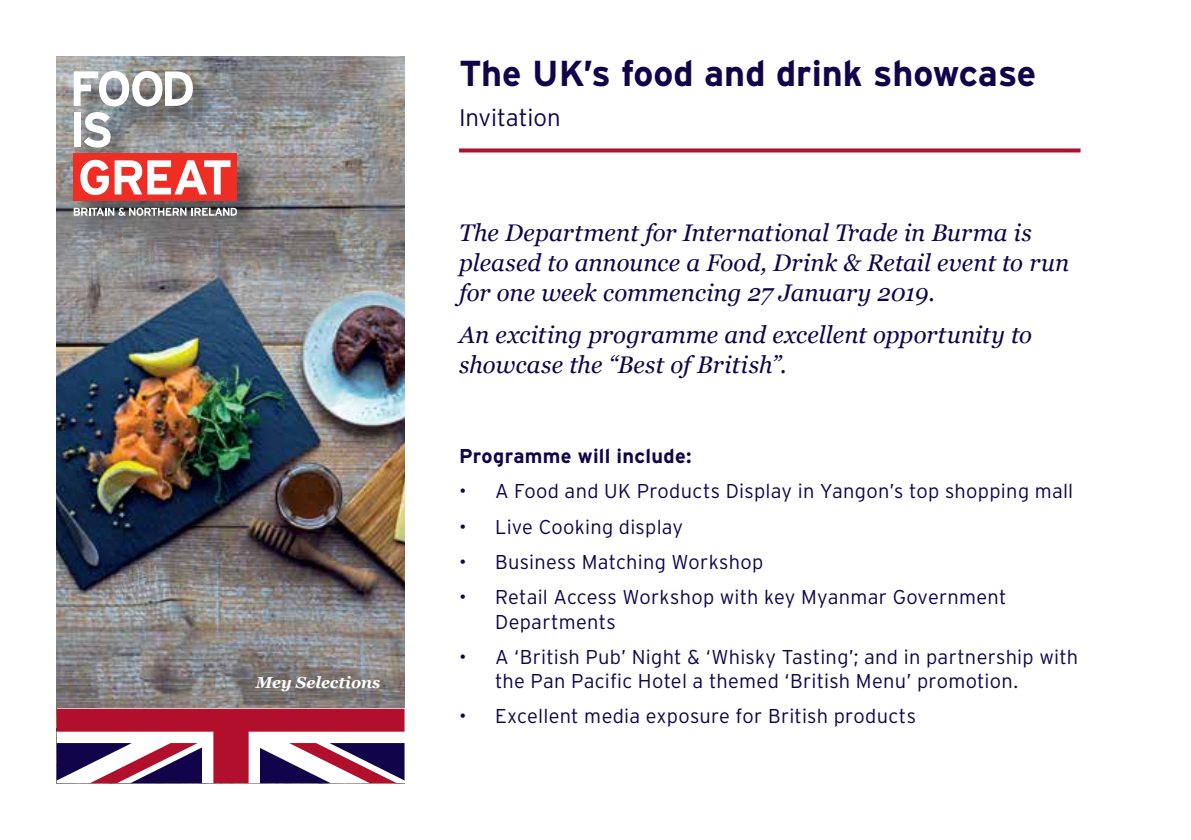
<style>
.page{position:relative;width:1191px;height:840px;background:#fff}
.page>*{position:absolute;margin:0;border:0;box-sizing:border-box;transform-origin:0 0}
.t1{font:700 36px "Interstate";color:#12044b}
.t2{font:italic 24px/30px "Georgia";color:#12044b}
.t3{font:300 24px "Interstate";color:#12044b}
.t4{font:300 20px/24px "Interstate";letter-spacing:.015em;color:#12044b}
.t5{font:700 20px "Interstate";letter-spacing:.015em;color:#12044b}
.t6{font:italic 700 16px "Georgia";color:#fff}
</style>
<div class="page">
<img style="left:57px;top:57px;width:347px;height:651px">
<svg style="left:459px;top:148px;width:621px;height:4px;background:#ba2b43"></svg>
<svg style="left:57px;top:708px;width:347px;height:74px"></svg>
<div style="left:77px;top:75px;width:185px;height:165px;background:#000;opacity:.4"></div>
<svg style="left:74px;top:71px;width:119px;height:35px"></svg>
<div style="left:74px;top:112px;width:7px;height:35px;background:#fff"></div>
<svg style="left:84px;top:112px;width:27px;height:35px"></svg>
<div style="left:74px;top:154px;width:163px;height:47px;background:#ee2e24"></div>
<svg style="left:80px;top:160px;width:29px;height:35px"></svg>
<svg style="left:115px;top:160px;width:115px;height:34px"></svg>
<svg style="left:74px;top:207px;width:163px;height:9px"></svg>
<p class="t6" style="left:256px;top:669px;width:126px">Mey Selections</p>
<h1 class="t1" style="left:459px;top:53px;width:579px">The UK’s food and drink showcase</h1>
<p class="t3" style="left:459px;top:104px;width:103px">Invitation</p>
<p class="t2" style="left:459px;top:217px;width:611px">The Department for International Trade in Burma is pleased to announce a Food, Drink &amp; Retail event to run for one week commencing 27 January 2019.</p>
<p class="t2" style="left:459px;top:318px;width:574px">An exciting programme and excellent opportunity to showcase the “Best of British”.</p>
<p class="t5" style="left:459px;top:444px;width:234px">Programme will include:</p>
<p class="t4" style="left:459px;top:479px;width:616px">• A Food and UK Products Display in Yangon’s top shopping mall</p>
<p class="t4" style="left:459px;top:514px;width:226px">• Live Cooking display</p>
<p class="t4" style="left:459px;top:549px;width:306px">• Business Matching Workshop</p>
<p class="t4" style="left:495px;top:585px;width:513px;text-indent:-36px">• Retail Access Workshop with key Myanmar Government<br>Departments</p>
<p class="t4" style="left:495px;top:644px;width:584px;text-indent:-36px">• A ‘British Pub’ Night &amp; ‘Whisky Tasting’; and in partnership with the Pan Pacific Hotel a themed ‘British Menu’ promotion.</p>
<p class="t4" style="left:459px;top:703px;width:458px">• Excellent media exposure for British products</p>
</div>
